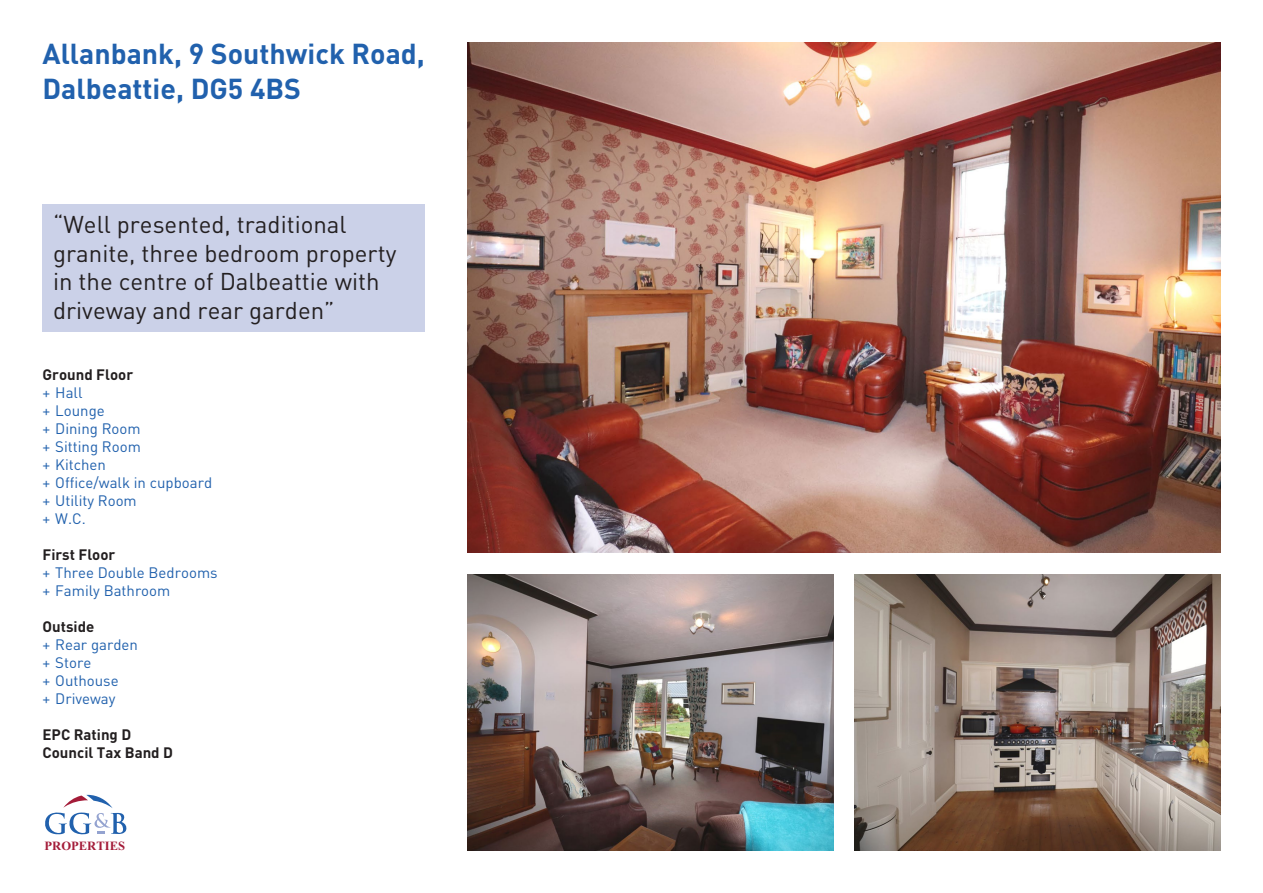
<style>
.page{position:relative;width:1263px;height:893px;background:#fff}
.page>*{position:absolute;margin:0;border:0;box-sizing:border-box;transform-origin:0 0}
.Inside_Address{font:700 28.5px/34.2px "DIN Pro";color:#2161ad}
.quote{font:24px/28.8px "DIN Pro";color:#231f20}
.t1{font:15px "DIN Pro";color:#2161ad}
.list_head{font:700 15px "DIN Pro";color:#231f20}
.t2{font:700 12.6px "Times New Roman";color:#a41c39}
</style>
<div class="page">
<hr style="left:1262px;top:0;width:1px;height:893px;background:#cbd1e8">
<img style="left:468px;top:43px;width:752px;height:510px">
<img style="left:468px;top:574px;width:365px;height:276px">
<img style="left:855px;top:574px;width:365px;height:276px">
<svg style="left:45px;top:795px;width:82px;height:40px"></svg>
<div style="left:43px;top:204px;width:382px;height:128px;background:#cbd1e8"></div>
<p class="Inside_Address" style="left:43px;top:33px;width:384px">Allanbank, 9 Southwick Road,<br>Dalbeattie, DG5 4BS</p>
<p class="quote" style="left:53px;top:207px;width:345px">“Well presented, traditional granite, three bedroom property in the centre of Dalbeattie with driveway and rear garden”</p>
<p class="list_head" style="left:43px;top:362px;width:92px">Ground Floor</p>
<p class="t1" style="left:43px;top:381px;width:41px">+ Hall</p>
<p class="t1" style="left:43px;top:399px;width:64px">+ Lounge</p>
<p class="t1" style="left:43px;top:417px;width:100px">+ Dining Room</p>
<p class="t1" style="left:43px;top:435px;width:100px">+ Sitting Room</p>
<p class="t1" style="left:43px;top:453px;width:65px">+ Kitchen</p>
<p class="t1" style="left:43px;top:471px;width:171px">+ Office/walk in cupboard</p>
<p class="t1" style="left:43px;top:489px;width:96px">+ Utility Room</p>
<p class="t1" style="left:43px;top:507px;width:45px">+ W.C.</p>
<p class="list_head" style="left:43px;top:542px;width:74px">First Floor</p>
<p class="t1" style="left:43px;top:561px;width:177px">+ Three Double Bedrooms</p>
<p class="t1" style="left:43px;top:579px;width:129px">+ Family Bathroom</p>
<p class="list_head" style="left:43px;top:614px;width:53px">Outside</p>
<p class="t1" style="left:43px;top:633px;width:97px">+ Rear garden</p>
<p class="t1" style="left:43px;top:651px;width:50px">+ Store</p>
<p class="t1" style="left:43px;top:669px;width:78px">+ Outhouse</p>
<p class="t1" style="left:43px;top:687px;width:75px">+ Driveway</p>
<p class="list_head" style="left:43px;top:722px;width:90px">EPC Rating D</p>
<p class="list_head" style="left:43px;top:740px;width:132px">Council Tax Band D</p>
<p class="t2" style="left:45px;top:838px;width:82px">PROPERTIES</p>
</div>
